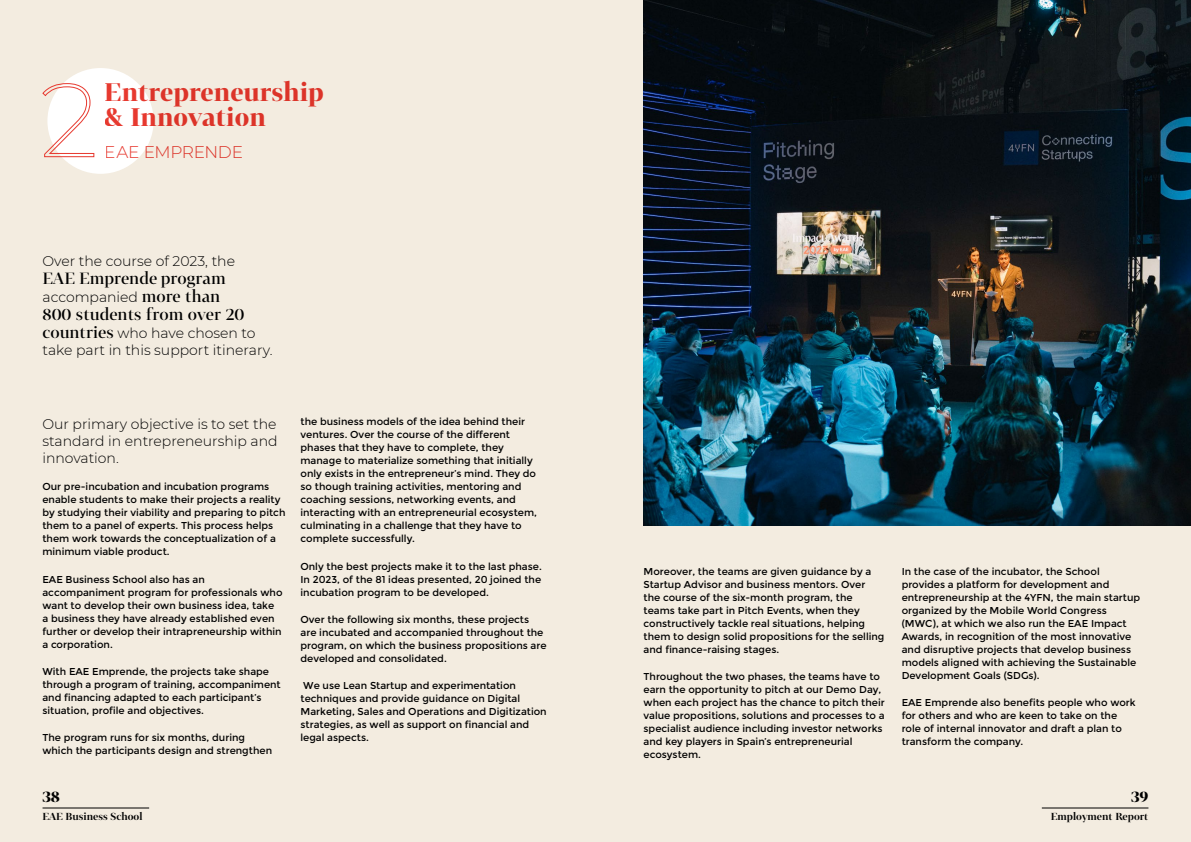
<style>
.page{position:relative;width:1191px;height:842px;background:#f3ece0}
.page>*{position:absolute;margin:0;border:0;box-sizing:border-box;transform-origin:0 0}
.t1{font:700 25px/25px "Tabac G1";color:#e7392f}
.t2{font:300 16.9px "Montserrat";letter-spacing:-.025em;color:#e7392f}
.t3{font:500 16px "Tabac G1";color:#000}
.t4{font:700 15px "Tabac G1";color:#000}
.t5{font:300 14px/17px "Montserrat";color:#000}
.t6{font:10px/13px "Montserrat";color:#000}
.t7{font:600 10px "Tabac G1";color:#000}
.s1{font-family:"Tabac G1";font-weight:500;font-size:16px}
</style>
<div class="page">
<div style="left:47px;top:68px;width:107px;height:106px;background:#fff;border-radius:50%"></div>
<svg style="left:42px;top:83px;width:52px;height:74px"></svg>
<hr style="left:43px;top:808px;width:106px;height:1px;background:#000">
<hr style="left:1041px;top:808px;width:107px;height:1px;background:#000">
<img style="left:643px;top:0;width:548px;height:525px">
<h1 class="t1" style="left:105px;top:79px;width:221px">Entrepreneurship &amp; Innovation</h1>
<h2 class="t2" style="left:105px;top:140px;width:140px">EAE EMPRENDE</h2>
<h3 class="t5" style="left:43px;top:252px;width:194px">Over the course of 2023, the</h3>
<h3 class="t3" style="left:43px;top:268px;width:185px">EAE Emprende program</h3>
<h3 class="t5" style="left:43px;top:288px;width:179px">accompanied <span class="s1">more than</span></h3>
<h3 class="t3" style="left:43px;top:304px;width:203px">800 students from over 20</h3>
<h3 class="t5" style="left:43px;top:324px;width:231px"><span class="s1">countries</span> who have chosen to take part in this support itinerary.</h3>
<h3 class="t5" style="left:42px;top:415px;width:237px;text-align:justify">Our primary objective is to set the standard in entrepreneurship and innovation.</h3>
<p class="t6" style="left:42px;top:481px;width:244px">Our pre-incubation and incubation programs enable students to make their projects a reality by studying their viability and preparing to pitch them to a panel of experts. This process helps them work towards the conceptualization of a minimum viable product.</p>
<p class="t6" style="left:42px;top:573px;width:242px">EAE Business School also has an accompaniment program for professionals who want to develop their own business idea, take a business they have already established even further or develop their intrapreneurship within a corporation.</p>
<p class="t6" style="left:42px;top:665px;width:240px">With EAE Emprende, the projects take shape through a program of training, accompaniment and financing adapted to each participant’s situation, profile and objectives.</p>
<p class="t6" style="left:42px;top:731px;width:231px">The program runs for six months, during which the participants design and strengthen</p>
<h3 class="t4" style="left:42px;top:787px;width:19px">38</h3>
<p class="t7" style="left:42px;top:810px;width:102px">EAE Business School</p>
<p class="t6" style="left:300px;top:415px;width:238px">the business models of the idea behind their ventures. Over the course of the different phases that they have to complete, they manage to materialize something that initially only exists in the entrepreneur’s mind. They do so though training activities, mentoring and coaching sessions, networking events, and interacting with an entrepreneurial ecosystem, culminating in a challenge that they have to complete successfully.</p>
<p class="t6" style="left:300px;top:560px;width:243px;text-align:justify">Only the best projects make it to the last phase.<br>In 2023, of the 81 ideas presented, 20 joined the incubation program to be developed.</p>
<p class="t6" style="left:300px;top:613px;width:248px">Over the following six months, these projects are incubated and accompanied throughout the program, on which the business propositions are developed and consolidated.</p>
<p class="t6" style="left:300px;top:679px;width:248px">We use Lean Startup and experimentation techniques and provide guidance on Digital Marketing, Sales and Operations and Digitization strategies, as well as support on financial and legal aspects.</p>
<p class="t6" style="left:643px;top:565px;width:242px">Moreover, the teams are given guidance by a Startup Advisor and business mentors. Over the course of the six-month program, the teams take part in Pitch Events, when they constructively tackle real situations, helping them to design solid propositions for the selling and finance-raising stages.</p>
<p class="t6" style="left:643px;top:670px;width:243px">Throughout the two phases, the teams have to earn the opportunity to pitch at our Demo Day, when each project has the chance to pitch their value propositions, solutions and processes to a specialist audience including investor networks and key players in Spain’s entrepreneurial ecosystem.</p>
<p class="t6" style="left:901px;top:565px;width:240px">In the case of the incubator, the School provides a platform for development and entrepreneurship at the 4YFN, the main startup organized by the Mobile World Congress (MWC), at which we also run the EAE Impact Awards, in recognition of the most innovative and disruptive projects that develop business models aligned with achieving the Sustainable Development Goals (SDGs).</p>
<p class="t6" style="left:901px;top:696px;width:235px">EAE Emprende also benefits people who work for others and who are keen to take on the role of internal innovator and draft a plan to transform the company.</p>
<h3 class="t4" style="left:1131px;top:787px;width:19px">39</h3>
<p class="t7" style="left:1051px;top:810px;width:99px">Employment Report</p>
</div>
